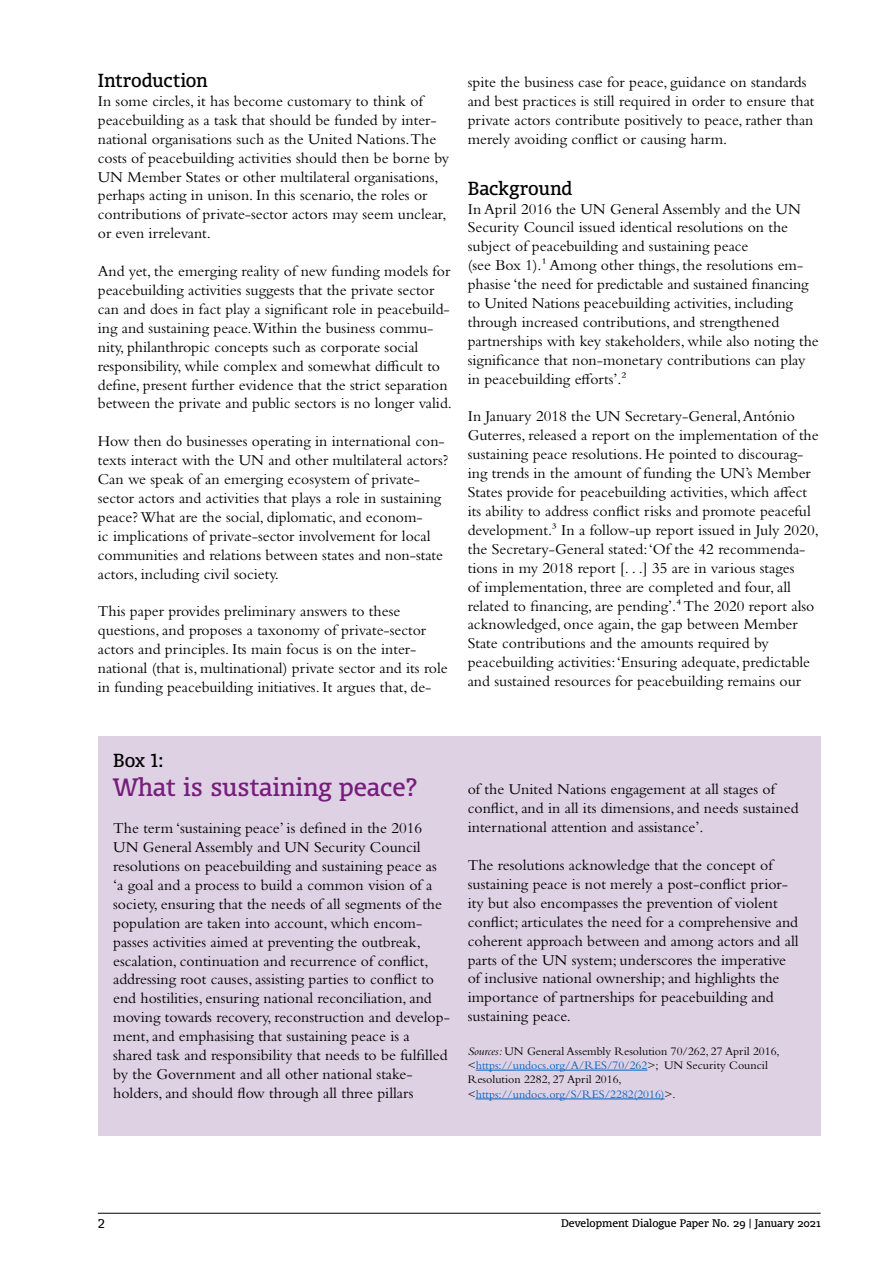
<style>
.page{position:relative;width:893px;height:1263px;background:#fff}
.page>*{position:absolute;margin:0;border:0;box-sizing:border-box;transform-origin:0 0}
.t1{font:24px "Olsen LF";color:#781d7d}
.t2{font:18px "Olsen";color:#000}
.t3{font:18px "Olsen LF";color:#000}
.t4{font:15.75px/18.9px "Bembo Std";color:#000}
.t5{font:12px/14.4px "Bembo Std";color:#000}
.t6{font:12px "Olsen LF";color:#000}
.t7{font:10.5px "Olsen";color:#000}
.s1{font-style:italic}
.s2{color:#0563c1}
</style>
<div class="page">
<hr style="left:98px;top:1213px;width:723px;height:1px;background:#000">
<div style="left:98px;top:736px;width:723px;height:399px;background:#ded1e3"></div>
<hr style="left:476px;top:1070px;width:171px;height:1px;background:#0563c1">
<hr style="left:476px;top:1098px;width:189px;height:1px;background:#0563c1">
<p class="t2" style="left:98px;top:68px;width:111px">Introduction</p>
<p class="t4" style="left:98px;top:91px;width:353px">In some circles, it has become customary to think of peacebuilding as a task that should be funded by inter&shy;national organisations such as the United Nations.The costs of peacebuilding activities should then be borne by UN Member States or other multilateral organisations, perhaps acting in unison. In this scenario, the roles or contributions of private-sector actors may seem unclear, or even irrelevant.</p>
<p class="t4" style="left:98px;top:261px;width:356px">And yet, the emerging reality of new funding models for peacebuilding activities suggests that the private sector can and does in fact play a significant role in peacebuild&shy;ing and sustaining peace.Within the business commu&shy;nity, philanthropic concepts such as corporate social responsibility, while complex and somewhat difficult to define, present further evidence that the strict separation between the private and public sectors is no longer valid.</p>
<p class="t4" style="left:98px;top:431px;width:352px">How then do businesses operating in international con&shy;texts interact with the UN and other multilateral actors?<br>Can we speak of an emerging ecosystem of private&shy;sector actors and activities that plays a role in sustaining peace? What are the social, diplomatic, and econom-<br>ic implications of private-sector involvement for local communities and relations between states and non-state actors, including civil society.</p>
<p class="t4" style="left:98px;top:602px;width:351px">This paper provides preliminary answers to these questions, and proposes a taxonomy of private-sector actors and principles. Its main focus is on the inter&shy;national (that is, multinational) private sector and its role in funding peacebuilding initiatives. It argues that, de-</p>
<p class="t4" style="left:468px;top:73px;width:348px">spite the business case for peace, guidance on standards and best practices is still required in order to ensure that private actors contribute positively to peace, rather than merely avoiding conflict or causing harm.</p>
<p class="t2" style="left:468px;top:176px;width:106px">Background</p>
<p class="t4" style="left:468px;top:199px;width:352px">In April 2016 the UN General Assembly and the UN Security Council issued identical resolutions on the subject of peacebuilding and sustaining peace<br>(see Box 1).¹ Among other things, the resolutions em&shy;phasise ‘the need for predictable and sustained financing to United Nations peacebuilding activities, including through increased contributions, and strengthened partnerships with key stakeholders, while also noting the significance that non-monetary contributions can play in peacebuilding efforts’.²</p>
<p class="t4" style="left:468px;top:407px;width:353px">In January 2018 the UN Secretary-General, António Guterres, released a report on the implementation of the sustaining peace resolutions. He pointed to discourag&shy;ing trends in the amount of funding the UN’s Member States provide for peacebuilding activities, which affect its ability to address conflict risks and promote peaceful development.³ In a follow-up report issued in July 2020, the Secretary-General stated: ‘Of the 42 recommenda&shy;tions in my 2018 report [. . .] 35 are in various stages<br>of implementation, three are completed and four, all related to financing, are pending’.⁴ The 2020 report also acknowledged, once again, the gap between Member State contributions and the amounts required by peacebuilding activities: ‘Ensuring adequate, predictable and sustained resources for peacebuilding remains our</p>
<p class="t3" style="left:113px;top:749px;width:52px">Box 1:</p>
<h1 class="t1" style="left:113px;top:771px;width:306px">What is sustaining peace?</h1>
<p class="t4" style="left:113px;top:818px;width:338px">The term ‘sustaining peace’ is defined in the 2016<br>UN General Assembly and UN Security Council resolutions on peacebuilding and sustaining peace as ‘a goal and a process to build a common vision of a society, ensuring that the needs of all segments of the population are taken into account, which encom&shy;passes activities aimed at preventing the outbreak, escalation, continuation and recurrence of conflict, addressing root causes, assisting parties to conflict to end hostilities, ensuring national reconciliation, and moving towards recovery, reconstruction and develop&shy;ment, and emphasising that sustaining peace is a shared task and responsibility that needs to be fulfilled by the Government and all other national stake&shy;holders, and should flow through all three pillars</p>
<p class="t4" style="left:468px;top:780px;width:332px">of the United Nations engagement at all stages of conflict, and in all its dimensions, and needs sustained international attention and assistance’.</p>
<p class="t4" style="left:468px;top:855px;width:332px">The resolutions acknowledge that the concept of sustaining peace is not merely a post-conflict prior&shy;ity but also encompasses the prevention of violent conflict; articulates the need for a comprehensive and coherent approach between and among actors and all parts of the UN system; underscores the imperative of inclusive national ownership; and highlights the importance of partnerships for peacebuilding and sustaining peace.</p>
<p class="t5" style="left:468px;top:1043px;width:313px"><span class="s1">Sources:</span> UN General Assembly Resolution 70/262, 27 April 2016, &lt;<span class="s2">https://undocs.org/A/RES/70/262</span>&gt;; UN Security Council Resolution 2282, 27 April 2016, &lt;<span class="s2">https://undocs.org/S/RES/2282(2016)</span>&gt;.</p>
<p class="t6" style="left:98px;top:1216px;width:8px">2</p>
<p class="t7" style="left:561px;top:1216px;width:261px">Development Dialogue Paper No. 29 | January 2021</p>
</div>
